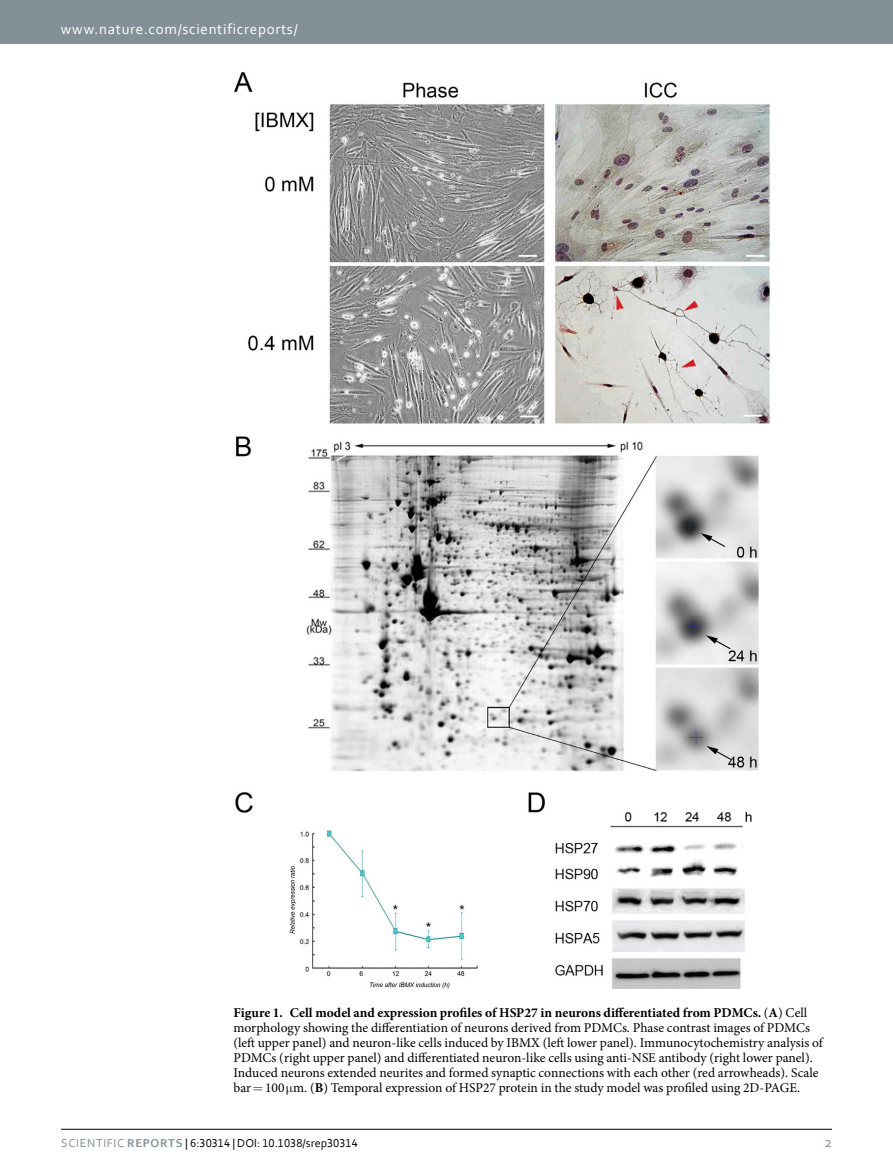
<style>
.page{position:relative;width:893px;height:1174px;background:#fff}
.page>*{position:absolute;margin:0;border:0;box-sizing:border-box;transform-origin:0 0}
.t1{font:15px "Corbel";letter-spacing:.045em;color:#fff}
.t2{font:15px "Corbel";color:#839097}
.t3{font:13.5px/15px "Minion Pro";letter-spacing:-.005em;color:#000}
.t4{font:12px "Corbel";color:#000}
.s1{font-weight:700}
.s2{color:#839097}
.s3{font-weight:700;color:#839097}
</style>
<div class="page">
<div style="left:0;top:0;width:893px;height:43px;background:#839097"></div>
<hr style="left:61px;top:1129px;width:771px;height:1px;background:#000">
<img style="left:234px;top:72px;width:537px;height:917px">
<p class="t1" style="left:61px;top:19px;width:238px">www.nature.com/scientificreports/</p>
<p class="t3" style="left:233px;top:1005px;width:591px"><span class="s1">Figure 1. Cell model and expression profiles of HSP27 in neurons differentiated from PDMCs.</span> (<span class="s1">A</span>) Cell morphology showing the differentiation of neurons derived from PDMCs. Phase contrast images of PDMCs (left upper panel) and neuron-like cells induced by IBMX (left lower panel). Immunocytochemistry analysis of PDMCs (right upper panel) and differentiated neuron-like cells using anti-NSE antibody (right lower panel).<br>Induced neurons extended neurites and formed synaptic connections with each other (red arrowheads). Scale bar 100 m. (<span class="s1">B</span>) Temporal expression of HSP27 protein in the study model was profiled using 2D-PAGE.</p>
<p class="t4" style="left:61px;top:1135px;width:298px"><span class="s2">Scientific</span> <span class="s3">REPORTS</span> | 6:30314 | DOI: 10.1038/srep30314</p>
<p class="t2" style="left:824px;top:1132px;width:9px">2</p>
</div>
